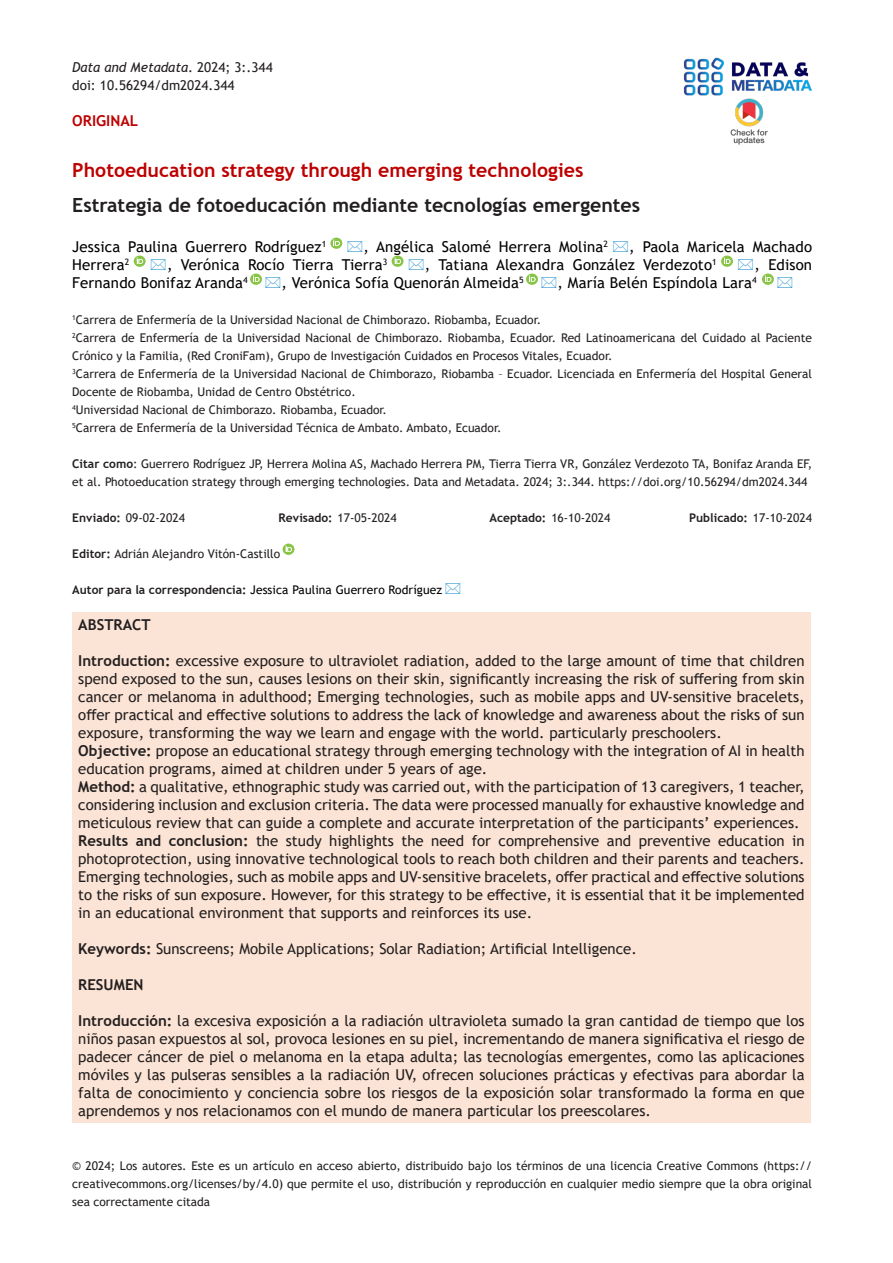
<style>
.page{position:relative;width:893px;height:1263px;background:#fff}
.page>*{position:absolute;margin:0;border:0;box-sizing:border-box;transform-origin:0 0}
.t1{font:700 19.5px "Trebuchet MS";color:#231f20}
.t2{font:700 19.5px "Trebuchet MS";color:#be0000}
.t3{font:15px/18px "Trebuchet MS";color:#231f20;text-align:justify}
.t4{font:15px "Trebuchet MS";letter-spacing:.01em;color:#000}
.t5{font:700 15px "Trebuchet MS";color:#231f20}
.t6{font:700 15px "Trebuchet MS";color:#be0000}
.t7{font:italic 13.5px "Trebuchet MS";color:#231f20}
.t8{font:13.5px "Trebuchet MS";color:#231f20}
.t9{font:12px/18px "Trebuchet MS";color:#231f20}
.t10{font:12px "Trebuchet MS";letter-spacing:.01em;color:#000}
.t11{font:700 12px "Trebuchet MS";color:#231f20}
.s1{font-style:normal}
.s2{font-weight:700}
.s3{font-weight:400}
.s4{font-weight:700;color:#231f20}
</style>
<div class="page">
<img style="left:683px;top:57px;width:129px;height:39px">
<img style="left:730px;top:98px;width:38px;height:47px">
<svg style="left:330px;top:238px;width:12px;height:11px"></svg>
<svg style="left:392px;top:256px;width:11px;height:11px"></svg>
<div style="left:72px;top:612px;width:739px;height:510px;background:#fbe4d5"></div>
<svg style="left:283px;top:544px;width:11px;height:11px"></svg>
<svg style="left:134px;top:256px;width:12px;height:11px"></svg>
<svg style="left:721px;top:256px;width:12px;height:11px"></svg>
<svg style="left:250px;top:274px;width:12px;height:11px"></svg>
<svg style="left:526px;top:274px;width:12px;height:11px"></svg>
<svg style="left:762px;top:274px;width:12px;height:11px"></svg>
<p class="t7" style="left:72px;top:59px;width:202px">Data and Metadata<span class="s1">. 2024; 3:.344</span></p>
<p class="t8" style="left:72px;top:77px;width:164px">doi: 10.56294/dm2024.344</p>
<p class="t6" style="left:72px;top:111px;width:67px">ORIGINAL</p>
<p class="t2" style="left:72px;top:158px;width:513px">Photoeducation strategy through emerging technologies</p>
<p class="t1" style="left:72px;top:193px;width:569px">Estrategia de fotoeducación mediante tecnologías emergentes</p>
<p class="t4" style="left:72px;top:237px;width:256px">Jessica Paulina Guerrero Rodríguez<sup>1</sup></p>
<p class="t4" style="left:363px;top:237px;width:246px">, Angélica Salomé Herrera Molina<sup>2</sup></p>
<p class="t4" style="left:629px;top:237px;width:184px">, Paola Maricela Machado</p>
<p class="t4" style="left:72px;top:255px;width:59px">Herrera<sup>2</sup></p>
<p class="t4" style="left:167px;top:255px;width:222px">, Verónica Rocío Tierra Tierra<sup>3</sup></p>
<p class="t4" style="left:425px;top:255px;width:293px">, Tatiana Alexandra González Verdezoto<sup>1</sup></p>
<p class="t4" style="left:754px;top:255px;width:59px">, Edison</p>
<p class="t4" style="left:72px;top:273px;width:177px">Fernando Bonifaz Aranda<sup>4</sup></p>
<p class="t4" style="left:282px;top:273px;width:244px">, Verónica Sofía Quenorán Almeida<sup>5</sup></p>
<p class="t4" style="left:558px;top:273px;width:201px">, María Belén Espíndola Lara<sup>4</sup></p>
<p class="t9" style="left:72px;top:311px;width:470px"><sup>1</sup>Carrera de Enfermería de la Universidad Nacional de Chimborazo. Riobamba, Ecuador.</p>
<p class="t9" style="left:72px;top:329px;width:741px"><sup>2</sup>Carrera de Enfermería de la Universidad Nacional de Chimborazo. Riobamba, Ecuador. Red Latinoamericana del Cuidado al Paciente<br>Crónico y la Familia, (Red CroniFam), Grupo de Investigación Cuidados en Procesos Vitales, Ecuador.</p>
<p class="t9" style="left:72px;top:365px;width:741px"><sup>3</sup>Carrera de Enfermería de la Universidad Nacional de Chimborazo, Riobamba – Ecuador. Licenciada en Enfermería del Hospital General<br>Docente de Riobamba, Unidad de Centro Obstétrico.</p>
<p class="t9" style="left:72px;top:401px;width:316px"><sup>4</sup>Universidad Nacional de Chimborazo. Riobamba, Ecuador.</p>
<p class="t9" style="left:72px;top:419px;width:431px"><sup>5</sup>Carrera de Enfermería de la Universidad Técnica de Ambato. Ambato, Ecuador.</p>
<p class="t9" style="left:72px;top:455px;width:741px"><span class="s2">Citar como</span>: Guerrero Rodríguez JP, Herrera Molina AS, Machado Herrera PM, Tierra Tierra VR, González Verdezoto TA, Bonifaz Aranda EF, et al. Photoeducation strategy through emerging technologies. Data and Metadata. 2024; 3:.344. https://doi.org/10.56294/dm2024.344</p>
<p class="t9" style="left:72px;top:509px;width:114px"><span class="s2">Enviado:</span> 09-02-2024</p>
<p class="t9" style="left:278px;top:509px;width:120px"><span class="s2">Revisado:</span> 17-05-2024</p>
<p class="t9" style="left:489px;top:509px;width:122px"><span class="s2">Aceptado:</span> 16-10-2024</p>
<p class="t11" style="left:689px;top:510px;width:124px">Publicado: <span class="s3">17-10-2024</span></p>
<p class="t9" style="left:72px;top:545px;width:209px"><span class="s2">Editor:</span> Adrián Alejandro Vitón-Castillo</p>
<p class="t10" style="left:72px;top:582px;width:371px"><span class="s4">Autor para la correspondencia:</span> Jessica Paulina Guerrero Rodríguez</p>
<p class="t5" style="left:78px;top:615px;width:74px">ABSTRACT</p>
<p class="t3" style="left:78px;top:652px;width:728px"><span class="s2">Introduction:</span> excessive exposure to ultraviolet radiation, added to the large amount of time that children spend exposed to the sun, causes lesions on their skin, significantly increasing the risk of suffering from skin cancer or melanoma in adulthood; Emerging technologies, such as mobile apps and UV-sensitive bracelets, offer practical and effective solutions to address the lack of knowledge and awareness about the risks of sun exposure, transforming the way we learn and engage with the world. particularly preschoolers.</p>
<p class="t3" style="left:78px;top:742px;width:728px"><span class="s2">Objective:</span> propose an educational strategy through emerging technology with the integration of AI in health education programs, aimed at children under 5 years of age.</p>
<p class="t3" style="left:78px;top:778px;width:728px"><span class="s2">Method:</span> a qualitative, ethnographic study was carried out, with the participation of 13 caregivers, 1 teacher, considering inclusion and exclusion criteria. The data were processed manually for exhaustive knowledge and meticulous review that can guide a complete and accurate interpretation of the participants’ experiences.</p>
<p class="t3" style="left:78px;top:832px;width:728px"><span class="s2">Results and conclusion:</span> the study highlights the need for comprehensive and preventive education in photoprotection, using innovative technological tools to reach both children and their parents and teachers.<br>Emerging technologies, such as mobile apps and UV-sensitive bracelets, offer practical and effective solutions to the risks of sun exposure. However, for this strategy to be effective, it is essential that it be implemented in an educational environment that supports and reinforces its use.</p>
<p class="t3" style="left:78px;top:940px;width:560px"><span class="s2">Keywords:</span> Sunscreens; Mobile Applications; Solar Radiation; Artificial Intelligence.</p>
<p class="t5" style="left:78px;top:975px;width:67px">RESUMEN</p>
<p class="t3" style="left:78px;top:1012px;width:728px"><span class="s2">Introducción:</span> la excesiva exposición a la radiación ultravioleta sumado la gran cantidad de tiempo que los niños pasan expuestos al sol, provoca lesiones en su piel, incrementando de manera significativa el riesgo de padecer cáncer de piel o melanoma en la etapa adulta; las tecnologías emergentes, como las aplicaciones móviles y las pulseras sensibles a la radiación UV, ofrecen soluciones prácticas y efectivas para abordar la falta de conocimiento y conciencia sobre los riesgos de la exposición solar transformado la forma en que aprendemos y nos relacionamos con el mundo de manera particular los preescolares.</p>
<p class="t9" style="left:72px;top:1157px;width:741px;text-align:justify">© 2024; Los autores. Este es un artículo en acceso abierto, distribuido bajo los términos de una licencia Creative Commons (https:// creativecommons.org/licenses/by/4.0) que permite el uso, distribución y reproducción en cualquier medio siempre que la obra original sea correctamente citada</p>
</div>
